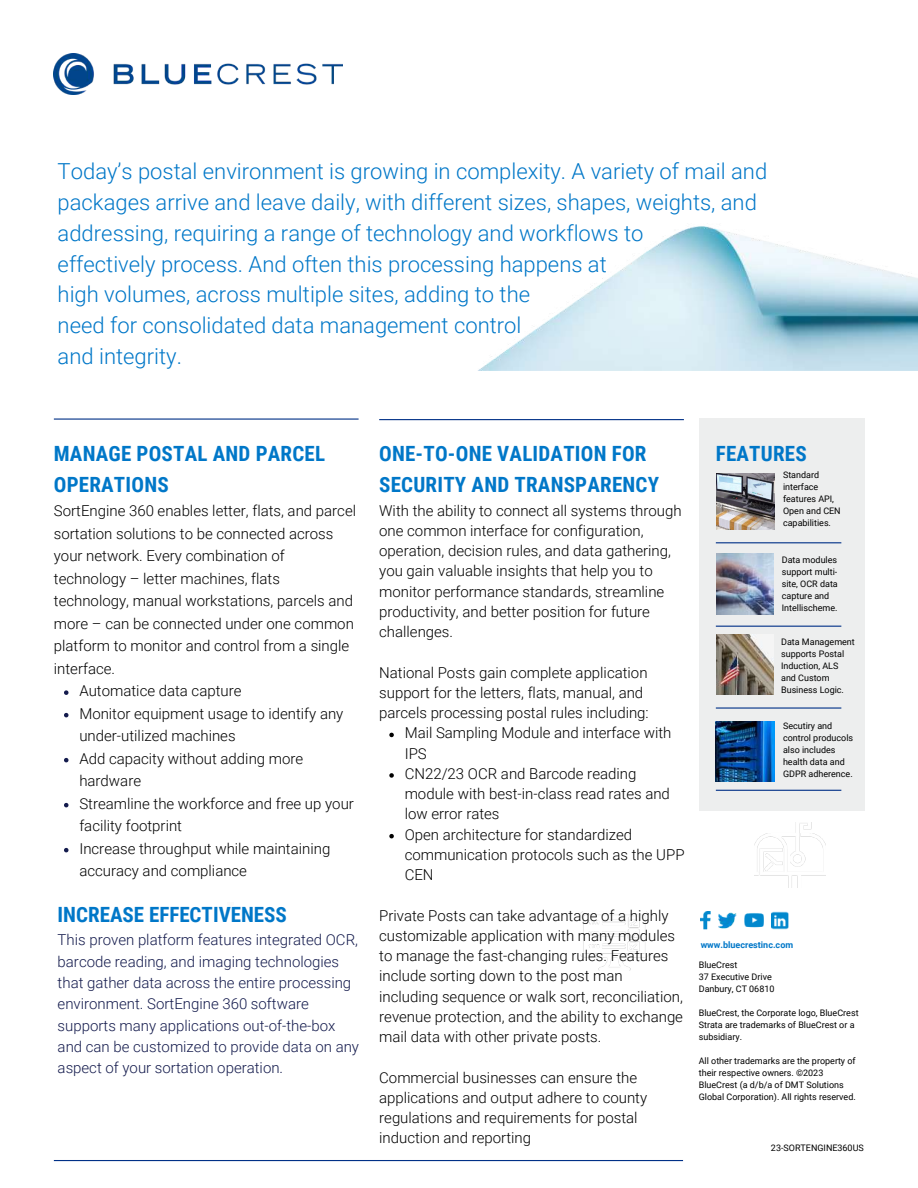
<style>
.page{position:relative;width:918px;height:1188px;background:#fff}
.page>*{position:absolute;margin:0;border:0;box-sizing:border-box;transform-origin:0 0}
.t1{font:300 22.05px/30.9px "Roboto";color:#0077c8}
.t2{font:700 21px/31.5px "Roboto Condensed";letter-spacing:.01em;color:#0077c8}
.t3{font:300 15px/20.2px "Roboto";color:#000}
.t4{font:300 15px/21.3px "Roboto";color:#141b4d}
.t5{font:9px/12px "Roboto";color:#000}
.t6{font:700 9px "Roboto";color:#0077c8}
</style>
<div class="page">
<img style="left:54px;top:54px;width:289px;height:40px">
<hr style="left:54px;top:418px;width:305px;height:2px;background:#003087">
<svg style="left:64px;top:690px;width:4px;height:5px"></svg>
<svg style="left:64px;top:713px;width:4px;height:4px"></svg>
<svg style="left:64px;top:758px;width:4px;height:4px"></svg>
<svg style="left:64px;top:803px;width:4px;height:4px"></svg>
<svg style="left:64px;top:848px;width:4px;height:4px"></svg>
<hr style="left:379px;top:419px;width:305px;height:1px;background:#003087">
<div style="left:699px;top:418px;width:166px;height:393px;background:#edeeee"></div>
<hr style="left:716px;top:542px;width:125px;height:1px;background:#003087">
<hr style="left:716px;top:626px;width:125px;height:1px;background:#003087">
<hr style="left:716px;top:707px;width:125px;height:2px;background:#003087">
<hr style="left:716px;top:790px;width:125px;height:1px;background:#003087">
<img style="left:718px;top:912px;width:18px;height:17px">
<img style="left:744px;top:913px;width:19px;height:15px">
<img style="left:701px;top:911px;width:10px;height:18px">
<img style="left:772px;top:911px;width:17px;height:18px">
<img style="left:479px;top:226px;width:439px;height:144px">
<hr style="left:54px;top:1160px;width:629px;height:1px;background:#003087">
<img style="left:581px;top:912px;width:67px;height:58px">
<img style="left:755px;top:822px;width:71px;height:66px">
<img style="left:715px;top:721px;width:59px;height:60px">
<img style="left:716px;top:635px;width:58px;height:59px">
<img style="left:716px;top:554px;width:58px;height:60px">
<svg style="left:389px;top:733px;width:5px;height:4px"></svg>
<svg style="left:389px;top:773px;width:5px;height:5px"></svg>
<svg style="left:389px;top:834px;width:5px;height:4px"></svg>
<img style="left:716px;top:474px;width:59px;height:56px">
<p class="t1" style="left:58px;top:156px;width:711px">Today’s postal environment is growing in complexity. A variety of mail and packages arrive and leave daily, with different sizes, shapes, weights, and addressing, requiring a range of technology and workflows to<br>effectively process. And often this processing happens at<br>high volumes, across multiple sites, adding to the<br>need for consolidated data management control<br>and integrity.</p>
<h2 class="t2" style="left:54px;top:438px;width:273px">MANAGE POSTAL AND PARCEL<br>OPERATIONS</h2>
<p class="t3" style="left:54px;top:501px;width:304px">SortEngine 360 enables letter, flats, and parcel</p>
<p class="t3" style="left:54px;top:523px;width:281px">sortation solutions to be connected across</p>
<p class="t3" style="left:54px;top:546px;width:233px">your network. Every combination of</p>
<p class="t3" style="left:54px;top:568px;width:228px">technology – letter machines, flats</p>
<p class="t3" style="left:54px;top:591px;width:301px">technology, manual workstations, parcels and</p>
<p class="t3" style="left:54px;top:613px;width:302px">more – can be connected under one common</p>
<p class="t3" style="left:54px;top:636px;width:297px">platform to monitor and control from a single</p>
<p class="t3" style="left:54px;top:658px;width:63px">interface.</p>
<p class="t3" style="left:79px;top:681px;width:164px">Automatice data capture</p>
<p class="t3" style="left:79px;top:703px;width:266px">Monitor equipment usage to identify any</p>
<p class="t3" style="left:79px;top:726px;width:158px">under-utilized machines</p>
<p class="t3" style="left:79px;top:748px;width:225px">Add capacity without adding more</p>
<p class="t3" style="left:79px;top:771px;width:63px">hardware</p>
<p class="t3" style="left:79px;top:793px;width:276px">Streamline the workforce and free up your</p>
<p class="t3" style="left:79px;top:816px;width:104px">facility footprint</p>
<p class="t3" style="left:79px;top:838px;width:252px">Increase throughput while maintaining</p>
<p class="t3" style="left:79px;top:861px;width:169px">accuracy and compliance</p>
<h2 class="t2" style="left:58px;top:899px;width:231px">INCREASE EFFECTIVENESS</h2>
<p class="t4" style="left:58px;top:929px;width:303px">This proven platform features integrated OCR, barcode reading, and imaging technologies that gather data across the entire processing environment. SortEngine 360 software supports many applications out-of-the-box and can be customized to provide data on any aspect of your sortation operation.</p>
<h2 class="t2" style="left:379px;top:438px;width:269px">ONE-TO-ONE VALIDATION FOR</h2>
<h2 class="t2" style="left:716px;top:438px;width:92px">FEATURES</h2>
<h2 class="t2" style="left:379px;top:469px;width:281px">SECURITY AND TRANSPARENCY</h2>
<p class="t5" style="left:783px;top:468px;width:59px">Standard interface features API,<br>Open and CEN capabilities.</p>
<p class="t3" style="left:379px;top:500px;width:304px">With the ability to connect all systems through one common interface for configuration, operation, decision rules, and data gathering, you gain valuable insights that help you to monitor performance standards, streamline productivity, and better position for future challenges.</p>
<p class="t3" style="left:379px;top:662px;width:270px">National Posts gain complete application</p>
<p class="t3" style="left:379px;top:683px;width:266px">support for the letters, flats, manual, and</p>
<p class="t3" style="left:379px;top:703px;width:271px">parcels processing postal rules including:</p>
<p class="t3" style="left:405px;top:723px;width:268px">Mail Sampling Module and interface with</p>
<p class="t3" style="left:405px;top:743px;width:24px">IPS</p>
<p class="t3" style="left:405px;top:764px;width:233px">CN22/23 OCR and Barcode reading</p>
<p class="t3" style="left:405px;top:784px;width:267px">module with best-in-class read rates and</p>
<p class="t3" style="left:405px;top:804px;width:96px">low error rates</p>
<p class="t3" style="left:405px;top:824px;width:229px">Open architecture for standardized</p>
<p class="t3" style="left:405px;top:845px;width:281px">communication protocols such as the UPP</p>
<p class="t3" style="left:405px;top:865px;width:30px">CEN</p>
<p class="t3" style="left:379px;top:905px;width:305px">Private Posts can take advantage of a highly customizable application with many modules to manage the fast-changing rules. Features include sorting down to the post man including sequence or walk sort, reconciliation, revenue protection, and the ability to exchange mail data with other private posts.</p>
<p class="t3" style="left:379px;top:1067px;width:270px">Commercial businesses can ensure the applications and output adhere to county regulations and requirements for postal induction and reporting</p>
<p class="t5" style="left:782px;top:554px;width:58px">Data modules support multi&shy;site, OCR data capture and<br>Intellischeme.</p>
<p class="t5" style="left:781px;top:636px;width:75px">Data Management supports Postal<br>Induction, ALS and Custom<br>Business Logic.</p>
<p class="t5" style="left:783px;top:720px;width:72px">Secutiry and control producols also includes health data and<br>GDPR adherence.</p>
<p class="t6" style="left:701px;top:939px;width:94px">www.bluecrestinc.com</p>
<p class="t5" style="left:699px;top:959px;width:77px">BlueCrest<br>37 Executive Drive<br>Danbury, CT 06810</p>
<p class="t5" style="left:699px;top:1007px;width:161px">BlueCrest, the Corporate logo, BlueCrest<br>Strata are trademarks of BlueCrest or a subsidiary.</p>
<p class="t5" style="left:699px;top:1055px;width:159px">All other trademarks are the property of their respective owners. ©2023<br>BlueCrest (a d/b/a of DMT Solutions Global Corporation). All rights reserved.</p>
<p class="t5" style="left:771px;top:1142px;width:94px">23-SORTENGINE360US</p>
</div>
